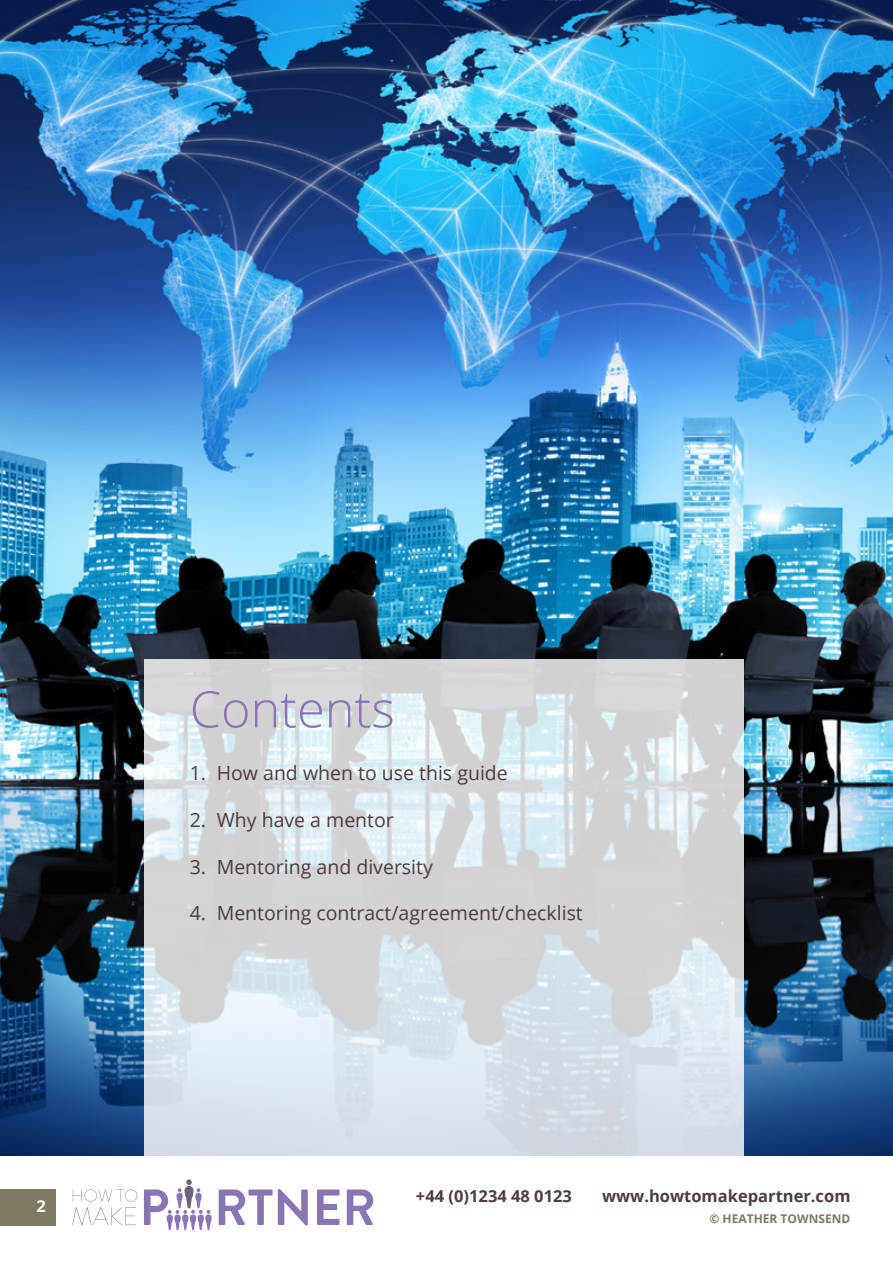
<style>
.page{position:relative;width:893px;height:1263px;background:#fff}
.page>*{position:absolute;margin:0;border:0;box-sizing:border-box;transform-origin:0 0}
.t1{font:300 50.4px "Open Sans";color:#8a74b3}
.t2{font:19.5px "Open Sans";color:#4d3d3e}
.t3{font:700 16.5px "Open Sans";color:#4d3d3e}
.t4{font:700 16.5px "Open Sans";color:#fff}
.t5{font:700 12px "Open Sans";color:#7f7b62}
</style>
<div class="page">
<svg style="left:219px;top:1189px;width:89px;height:36px"></svg>
<svg style="left:317px;top:1189px;width:23px;height:36px"></svg>
<svg style="left:347px;top:1189px;width:26px;height:36px"></svg>
<svg style="left:144px;top:1179px;width:68px;height:51px"></svg>
<svg style="left:72px;top:1189px;width:65px;height:36px"></svg>
<div style="left:0;top:1189px;width:55px;height:37px;background:#7f7b62"></div>
<img style="left:0;top:0;width:893px;height:1155px">
<svg style="left:144px;top:659px;width:600px;height:497px;background:#d6dde1"></svg>
<p class="t4" style="left:37px;top:1194px;width:11px">2</p>
<h1 class="t1" style="left:190px;top:675px;width:207px">Contents</h1>
<p class="t2" style="left:190px;top:760px;width:320px">1. How and when to use this guide</p>
<p class="t2" style="left:190px;top:806px;width:206px">2. Why have a mentor</p>
<p class="t2" style="left:190px;top:853px;width:245px">3. Mentoring and diversity</p>
<p class="t2" style="left:190px;top:900px;width:395px">4. Mentoring contract/agreement/checklist</p>
<p class="t3" style="left:416px;top:1184px;width:157px">+44 (0)1234 48 0123</p>
<p class="t3" style="left:602px;top:1184px;width:250px">www.howtomakepartner.com</p>
<p class="t5" style="left:709px;top:1210px;width:142px">© HEATHER TOWNSEND</p>
</div>
